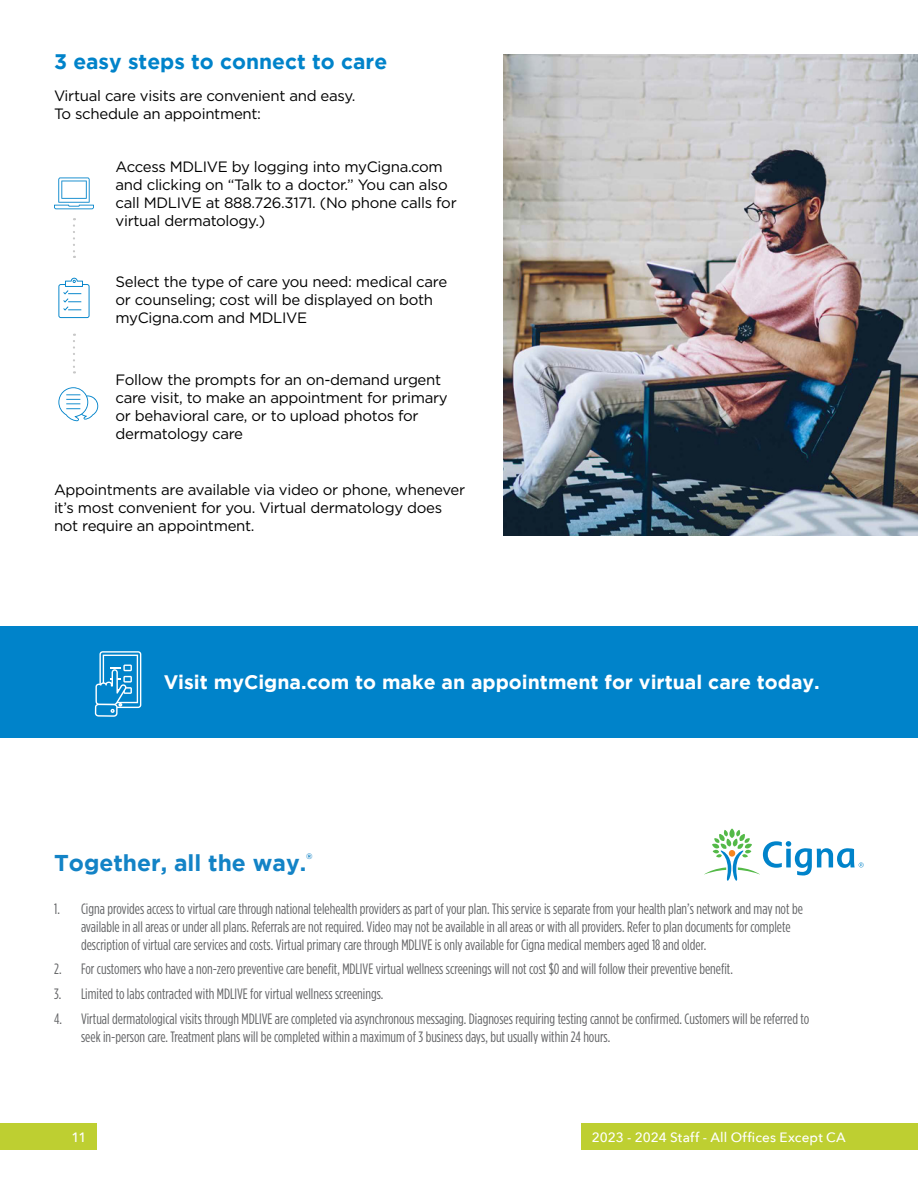
<style>
.page{position:relative;width:918px;height:1188px;background:#fff}
.page>*{position:absolute;margin:0;border:0;box-sizing:border-box;transform-origin:0 0}
.t1{font:700 22.8px "Gotham";color:#1383c6}
.t2{font:700 21px "Gotham";color:#0083ca}
.t3{font:700 19.5px "Gotham";color:#fff}
.t4{font:15px/18px "Gotham Condensed";color:#636466}
.t5{font:15px/18px "Gotham";letter-spacing:-.02em;color:#000}
.t6{font:500 13.5px "Avenir Next";letter-spacing:.01em;color:#fff}
.t7{font:700 7.8px "Gotham";color:#1383c6}
</style>
<div class="page">
<div style="left:0;top:626px;width:918px;height:112px;background:#0083ca"></div>
<svg style="left:704px;top:829px;width:160px;height:52px"></svg>
<img style="left:503px;top:54px;width:415px;height:482px">
<svg style="left:54px;top:177px;width:40px;height:32px"></svg>
<svg style="left:58px;top:387px;width:40px;height:34px"></svg>
<svg style="left:58px;top:278px;width:32px;height:40px"></svg>
<svg style="left:73px;top:226px;width:2px;height:32px"></svg>
<svg style="left:73px;top:334px;width:2px;height:40px"></svg>
<svg style="left:95px;top:651px;width:46px;height:66px"></svg>
<div style="left:0;top:1123px;width:97px;height:27px;background:#becf31"></div>
<div style="left:582px;top:1123px;width:336px;height:26px;background:#becf31"></div>
<h2 class="t2" style="left:54px;top:50px;width:335px">3 easy steps to connect to care</h2>
<p class="t5" style="left:54px;top:87px;width:303px">Virtual care visits are convenient and easy.<br>To schedule an appointment:</p>
<p class="t5" style="left:116px;top:157px;width:343px">Access MDLIVE by logging into myCigna.com and clicking on “Talk to a doctor.” You can also call MDLIVE at 888.726.3171. (No phone calls for virtual dermatology.)</p>
<p class="t5" style="left:116px;top:273px;width:333px">Select the type of care you need: medical care or counseling; cost will be displayed on both myCigna.com and MDLIVE</p>
<p class="t5" style="left:116px;top:370px;width:334px">Follow the prompts for an on-demand urgent care visit, to make an appointment for primary or behavioral care, or to upload photos for dermatology care</p>
<p class="t5" style="left:54px;top:480px;width:413px">Appointments are available via video or phone, whenever it’s most convenient for you. Virtual dermatology does not require an appointment.</p>
<h3 class="t3" style="left:164px;top:671px;width:658px">Visit myCigna.com to make an appointment for virtual care today.</h3>
<h1 class="t1" style="left:54px;top:850px;width:254px">Together, all the way.</h1>
<p class="t7" style="left:306px;top:852px;width:8px">®</p>
<p class="t4" style="left:81px;top:899px;width:723px;text-indent:-27px">1. Cigna provides access to virtual care through national telehealth providers as part of your plan. This service is separate from your health plan’s network and may not be available in all areas or under all plans. Referrals are not required. Video may not be available in all areas or with all providers. Refer to plan documents for complete description of virtual care services and costs. Virtual primary care through MDLIVE is only available for Cigna medical members aged 18 and older.</p>
<p class="t4" style="left:54px;top:960px;width:680px">2. For customers who have a non-zero preventive care benefit, MDLIVE virtual wellness screenings will not cost $0 and will follow their preventive benefit.</p>
<p class="t4" style="left:54px;top:985px;width:331px">3. Limited to labs contracted with MDLIVE for virtual wellness screenings.</p>
<p class="t4" style="left:81px;top:1009px;width:730px;text-indent:-27px">4. Virtual dermatological visits through MDLIVE are completed via asynchronous messaging. Diagnoses requiring testing cannot be confirmed. Customers will be referred to seek in-person care. Treatment plans will be completed within a maximum of 3 business days, but usually within 24 hours.</p>
<p class="t6" style="left:72px;top:1126px;width:16px">11</p>
<p class="t6" style="left:592px;top:1126px;width:255px">2023 - 2024 Staff - All Offices Except CA</p>
</div>
